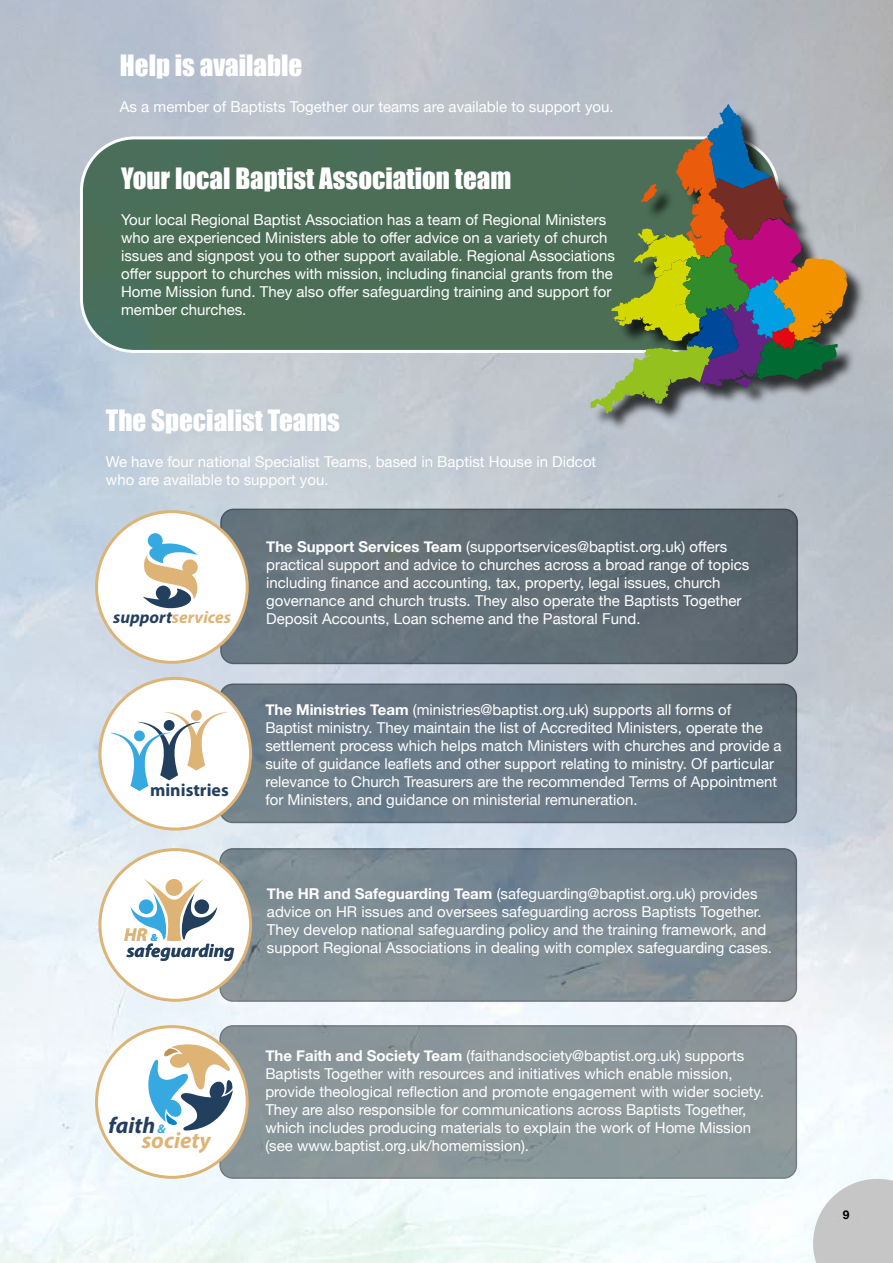
<style>
.page{position:relative;width:893px;height:1263px;background:#fff}
.page>*{position:absolute;margin:0;border:0;box-sizing:border-box;transform-origin:0 0}
.t1{font:27px "Impact";color:#fff}
.t2{font:italic 700 22.8px "Myriad Pro";color:#ddb476}
.t3{font:italic 700 22.8px "Myriad Pro";color:#233f5e}
.t4{font:italic 700 18.6px "Myriad Pro";color:#233f5e}
.t5{font:italic 700 18.6px "Myriad Pro";color:#ddb476}
.t6{font:700 17.85px "Myriad Pro";color:#233f5e}
.t7{font:italic 700 17.25px "Myriad Pro";color:#ddb476}
.t8{font:15px/18px "Helvetica Neue";color:#fff}
.t9{font:italic 700 12.45px "Myriad Pro";color:#36a9e1}
.t10{font:700 12px "Helvetica Neue";color:#000}
.t11{font:italic 700 10.2px "Myriad Pro";color:#36a9e1}
.s1{color:#233f5e}
.s2{font-weight:700}
</style>
<div class="page">
<img style="left:0;top:0;width:893px;height:1263px">
<div style="left:220px;top:684px;width:576px;height:138px;background:linear-gradient(to right,#72818d,#5e6e7a);border-radius:13px"></div>
<div style="left:219px;top:683px;width:578px;height:140px;border:2px solid #000;border-radius:13px"></div>
<svg style="left:220px;top:849px;width:576px;height:152px;background:#7e8b93"></svg>
<div style="left:219px;top:848px;width:578px;height:154px;border:2px solid #000;border-radius:13px"></div>
<div style="left:100px;top:678px;width:151px;height:151px;background:#fff;border-radius:50%"></div>
<div style="left:98px;top:677px;width:154px;height:153px;border:3px solid #dcb477;border-radius:50%"></div>
<div style="left:191px;top:710px;width:11px;height:11px;background:#ddb476;border-radius:50%"></div>
<svg style="left:111px;top:712px;width:117px;height:79px"></svg>
<div style="left:134px;top:730px;width:11px;height:11px;background:#36a9e1;border-radius:50%"></div>
<div style="left:221px;top:509px;width:576px;height:154px;background:linear-gradient(to right,#6e7b83,#56626a);border-radius:13px"></div>
<div style="left:220px;top:509px;width:578px;height:155px;border:2px solid #000;border-radius:13px"></div>
<div style="left:220px;top:1026px;width:576px;height:152px;background:#8b979a;border-radius:13px"></div>
<div style="left:219px;top:1025px;width:578px;height:154px;border:2px solid #000;border-radius:13px"></div>
<div style="left:100px;top:850px;width:151px;height:150px;background:#fff;border-radius:50%"></div>
<div style="left:98px;top:848px;width:154px;height:154px;border:3px solid #dcb477;border-radius:50%"></div>
<svg style="left:131px;top:879px;width:86px;height:63px"></svg>
<div style="left:97px;top:512px;width:150px;height:150px;background:#fff;border-radius:50%"></div>
<div style="left:95px;top:510px;width:154px;height:154px;border:3px solid #dcb477;border-radius:50%"></div>
<svg style="left:143px;top:533px;width:55px;height:76px"></svg>
<div style="left:97px;top:1027px;width:150px;height:150px;background:#fff;border-radius:50%"></div>
<div style="left:95px;top:1025px;width:154px;height:154px;border:3px solid #dcb477;border-radius:50%"></div>
<svg style="left:135px;top:1034px;width:99px;height:97px"></svg>
<div style="left:81px;top:138px;width:697px;height:213px;background:#4c6e57;border-radius:53px"></div>
<div style="left:80px;top:136px;width:699px;height:217px;border:3px solid #fff;border-radius:53px"></div>
<div style="left:593px;top:107px;width:272px;height:324px;background:#000;opacity:.75"></div>
<svg style="left:590px;top:104px;width:258px;height:310px"></svg>
<svg style="left:810px;top:1176px;width:83px;height:87px"></svg>
<h1 class="t1" style="left:120px;top:44px;width:184px">Help is available</h1>
<p class="t8" style="left:120px;top:98px;width:495px">As a member of Baptists Together our teams are available to support you.</p>
<h1 class="t1" style="left:121px;top:157px;width:392px">Your local Baptist Association team</h1>
<p class="t8" style="left:121px;top:211px;width:495px">Your local Regional Baptist Association has a team of Regional Ministers who are experienced Ministers able to offer advice on a variety of church issues and signpost you to other support available. Regional Associations offer support to churches with mission, including financial grants from the Home Mission fund. They also offer safeguarding training and support for member churches.</p>
<h1 class="t1" style="left:106px;top:399px;width:236px">The Specialist Teams</h1>
<p class="t8" style="left:106px;top:453px;width:492px">We have four national Specialist Teams, based in Baptist House in Didcot who are available to support you.</p>
<p class="t7" style="left:113px;top:606px;width:119px"><span class="s1">support</span>services</p>
<p class="t6" style="left:150px;top:779px;width:80px">ministries</p>
<p class="t8" style="left:266px;top:539px;width:485px"><span class="s2">The Support Services Team</span> (supportservices@baptist.org.uk) offers practical support and advice to churches across a broad range of topics including finance and accounting, tax, property, legal issues, church governance and church trusts. They also operate the Baptists Together Deposit Accounts, Loan scheme and the Pastoral Fund.</p>
<p class="t8" style="left:265px;top:702px;width:518px"><span class="s2">The Ministries Team</span> (ministries@baptist.org.uk) supports all forms of Baptist ministry. They maintain the list of Accredited Ministers, operate the settlement process which helps match Ministers with churches and provide a suite of guidance leaflets and other support relating to ministry. Of particular relevance to Church Treasurers are the recommended Terms of Appointment for Ministers, and guidance on ministerial remuneration.</p>
<p class="t5" style="left:124px;top:923px;width:25px">HR</p>
<p class="t4" style="left:127px;top:938px;width:109px">safeguarding</p>
<p class="t11" style="left:151px;top:931px;width:8px">&amp;</p>
<p class="t8" style="left:267px;top:885px;width:507px"><span class="s2">The HR and Safeguarding Team</span> (safeguarding@baptist.org.uk) provides advice on HR issues and oversees safeguarding across Baptists Together.<br>They develop national safeguarding policy and the training framework, and support Regional Associations in dealing with complex safeguarding cases.</p>
<h2 class="t3" style="left:108px;top:1110px;width:48px">faith</h2>
<h2 class="t2" style="left:142px;top:1126px;width:71px">society</h2>
<p class="t9" style="left:158px;top:1121px;width:10px">&amp;</p>
<p class="t8" style="left:265px;top:1048px;width:500px"><span class="s2">The Faith and Society Team</span> (faithandsociety@baptist.org.uk) supports Baptists Together with resources and initiatives which enable mission, provide theological reflection and promote engagement with wider society.<br>They are also responsible for communications across Baptists Together, which includes producing materials to explain the work of Home Mission (see www.baptist.org.uk/homemission).</p>
<p class="t10" style="left:843px;top:1206px;width:8px">9</p>
</div>
